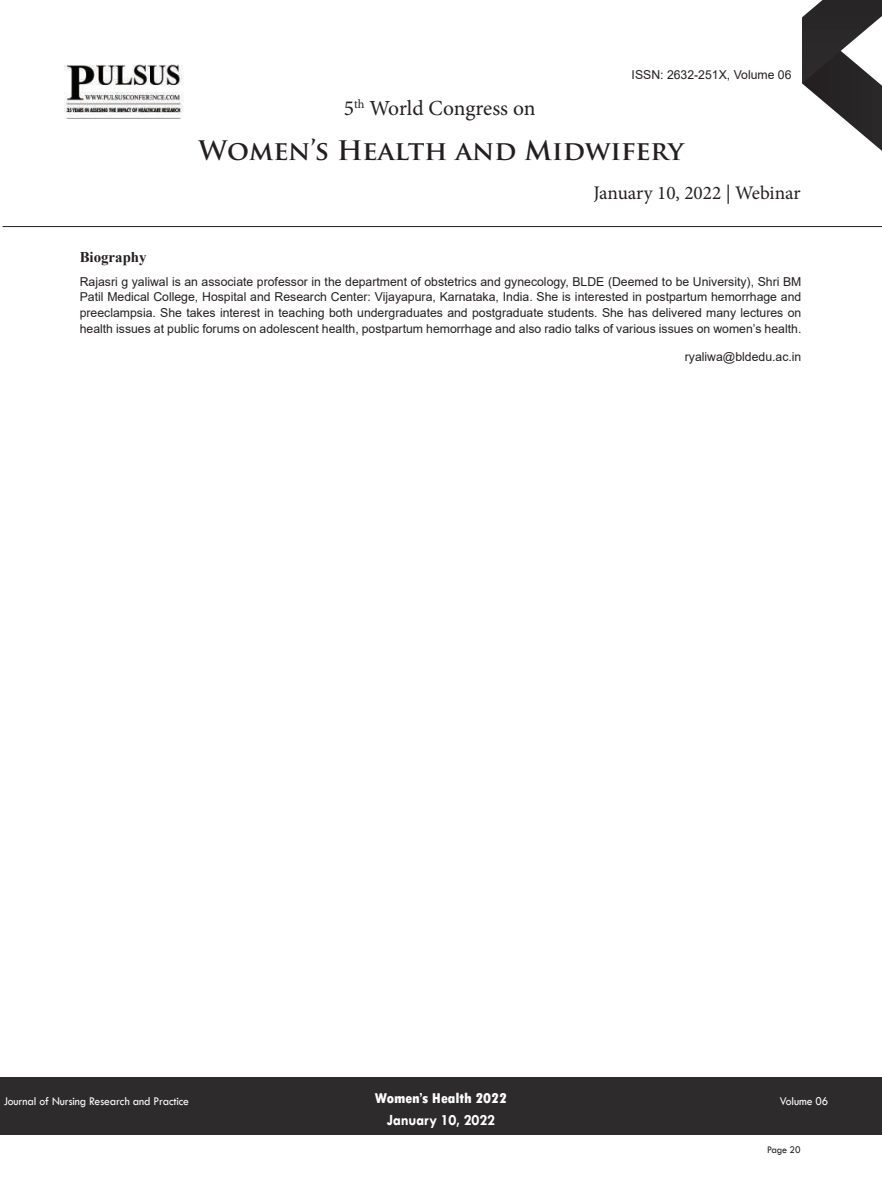
<style>
.page{position:relative;width:882px;height:1197px;background:#fff}
.page>*{position:absolute;margin:0;border:0;box-sizing:border-box;transform-origin:0 0}
.t1{font:700 26.25px "Trajan Pro";color:#231f20}
.t2{font:21.53px "Minion Pro";letter-spacing:-.005em;color:#231f20}
.t3{font:19.25px "Minion Pro";color:#231f20}
.t4{font:700 15.75px "Tw Cen";letter-spacing:-.01em;color:#fff;scale:.95 1}
.t5{font:800 condensed 14.88px "Tw Cen";letter-spacing:-.01em;color:#fff;scale:1.1 1}
.t6{font:700 14.88px "Times New Roman";color:#231f20}
.t7{font:12.25px/15.8px "Arial";color:#231f20;text-align:justify}
.t8{font:12.25px "Tw Cen";letter-spacing:-.01em;color:#fff;scale:.95 1}
.t9{font:10.5px "Tw Cen";letter-spacing:-.02em;color:#231f20;scale:.95 1}
</style>
<div class="page">
<svg style="left:802px;top:0;width:80px;height:151px"></svg>
<div style="left:0;top:1077px;width:882px;height:58px;background:#2e2b2c"></div>
<hr style="left:3px;top:226px;width:879px;height:1px;background:#231f20">
<img style="left:64px;top:64px;width:120px;height:55px">
<h2 class="t2" style="left:344px;top:100px;width:193px">5<sup>th</sup> World Congress on</h2>
<p class="t7" style="left:632px;top:66px;width:162px">ISSN: 2632-251X, Volume 06</p>
<h1 class="t1" style="left:198px;top:136px;width:487px">Women’s Health and Midwifery</h1>
<h3 class="t3" style="left:593px;top:185px;width:209px">January 10, 2022 | Webinar</h3>
<p class="t6" style="left:80px;top:249px;width:68px">Biography</p>
<p class="t7" style="left:80px;top:274px;width:723px">Rajasri g yaliwal is an associate professor in the department of obstetrics and gynecology, BLDE (Deemed to be University), Shri BM Patil Medical College, Hospital and Research Center: Vijayapura, Karnataka, India. She is interested in postpartum hemorrhage and preeclampsia. She takes interest in teaching both undergraduates and postgraduate students. She has delivered many lectures on health issues at public forums on adolescent health, postpartum hemorrhage and also radio talks of various issues on women’s health.</p>
<p class="t7" style="left:685px;top:349px;width:118px">ryaliwa@bldedu.ac.in</p>
<p class="t5" style="left:375px;top:1090px;width:122px">Women’s Health 2022</p>
<p class="t4" style="left:387px;top:1112px;width:115px">January 10, 2022</p>
<p class="t8" style="left:4px;top:1094px;width:197px">Journal of Nursing Research and Practice</p>
<p class="t8" style="left:780px;top:1094px;width:53px">Volume 06</p>
<p class="t9" style="left:767px;top:1144px;width:37px">Page 20</p>
</div>
